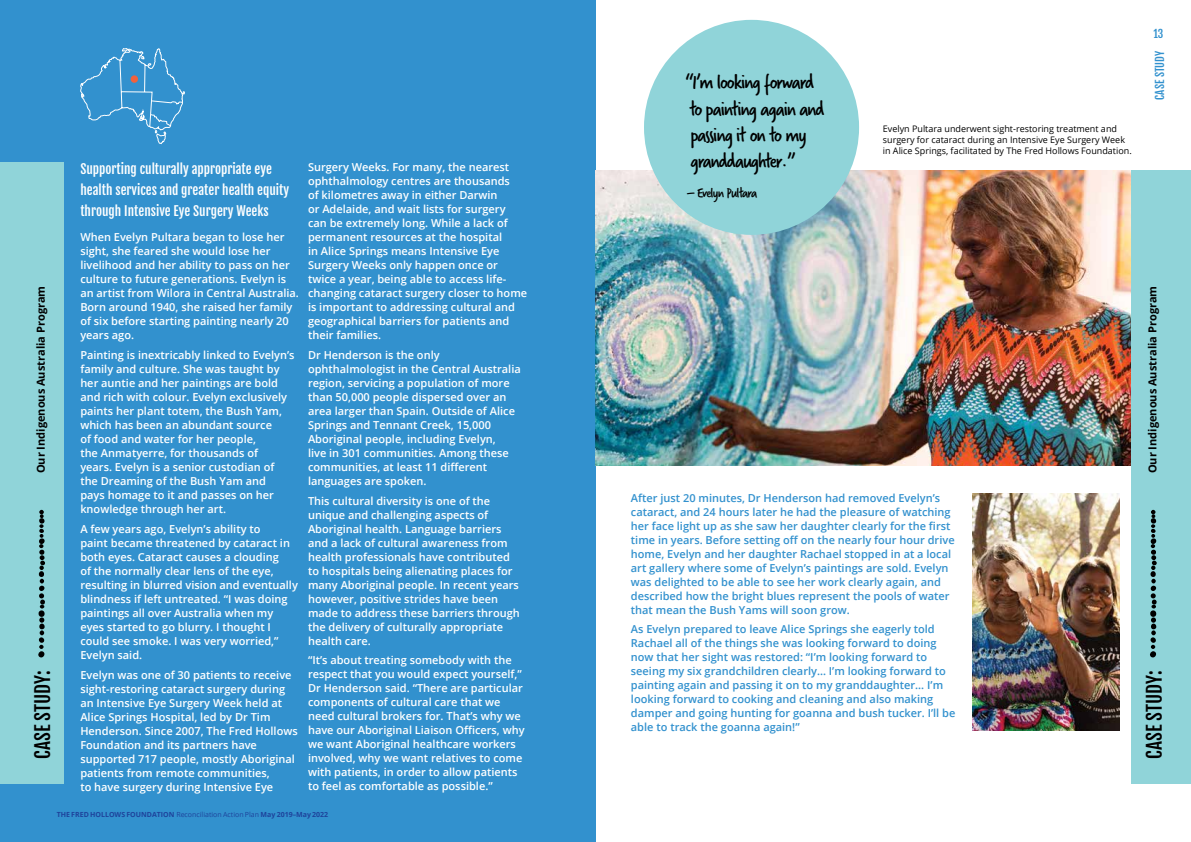
<style>
.page{position:relative;width:1191px;height:842px;background:#fff}
.page>*{position:absolute;margin:0;border:0;box-sizing:border-box;transform-origin:0 0}
.t1{font:22px/26.4px "Verveine";letter-spacing:-.05em;color:#000}
.t2{font:19px "Fjalla One";color:#000}
.t3{font:15px "Verveine";letter-spacing:-.05em;color:#000}
.t4{font:13px/21px "Fjalla One";color:#fff}
.t5{font:600 11px/14px "Open Sans";color:#fff}
.t6{font:600 11px/14px "Open Sans";color:#3291ce}
.t7{font:700 11px "Open Sans";color:#000}
.t8{font:11px "Fjalla One";color:#3291ce}
.t9{font:9px/11px "Open Sans";color:#000}
.t10{font:700 7px "Open Sans";color:#1e439b}
.s1{font-weight:400}
</style>
<div class="page">
<div style="left:0;top:0;width:595px;height:842px;background:#3291ce"></div>
<div style="left:0;top:163px;width:63px;height:621px;background:#90d4d9"></div>
<img style="left:595px;top:171px;width:536px;height:295px">
<svg style="left:38px;top:510px;width:7px;height:148px"></svg>
<svg style="left:80px;top:48px;width:105px;height:97px"></svg>
<div style="left:131px;top:75px;width:7px;height:8px;background:#f1613d;border-radius:50%"></div>
<img style="left:972px;top:493px;width:147px;height:237px">
<div style="left:1131px;top:171px;width:60px;height:613px;background:#90d4d9"></div>
<svg style="left:1150px;top:510px;width:7px;height:148px"></svg>
<div style="left:644px;top:20px;width:215px;height:215px;background:#90d4d9;border-radius:50%"></div>
<p class="t7" style="left:33px;top:473px;width:189px;rotate:-90deg">Our Indigenous Australia Program</p>
<h2 class="t2" style="left:31px;top:759px;width:90px;rotate:-90deg">CASE STUDY:</h2>
<p class="t4" style="left:80px;top:158px;width:210px">Supporting culturally appropriate eye health services and greater health equity through Intensive Eye Surgery Weeks</p>
<p class="t5" style="left:80px;top:230px;width:220px">When Evelyn Pultara began to lose her sight, she feared she would lose her livelihood and her ability to pass on her culture to future generations. Evelyn is an artist from Wilora in Central Australia.<br>Born around 1940, she raised her family of six before starting painting nearly 20 years ago.</p>
<p class="t5" style="left:80px;top:348px;width:216px">Painting is inextricably linked to Evelyn’s family and culture. She was taught by her auntie and her paintings are bold and rich with colour. Evelyn exclusively paints her plant totem, the Bush Yam, which has been an abundant source<br>of food and water for her people,<br>the Anmatyerre, for thousands of<br>years. Evelyn is a senior custodian of the Dreaming of the Bush Yam and<br>pays homage to it and passes on her knowledge through her art.</p>
<p class="t5" style="left:80px;top:522px;width:219px">A few years ago, Evelyn’s ability to<br>paint became threatened by cataract in both eyes. Cataract causes a clouding<br>of the normally clear lens of the eye, resulting in blurred vision and eventually blindness if left untreated. “I was doing paintings all over Australia when my eyes started to go blurry. I thought I could see smoke. I was very worried,” Evelyn said.</p>
<p class="t5" style="left:80px;top:667px;width:219px">Evelyn was one of 30 patients to receive sight-restoring cataract surgery during an Intensive Eye Surgery Week held at Alice Springs Hospital, led by Dr Tim Henderson. Since 2007, The Fred Hollows Foundation and its partners have supported 717 people, mostly Aboriginal patients from remote communities,<br>to have surgery during Intensive Eye</p>
<p class="t5" style="left:308px;top:160px;width:221px">Surgery Weeks. For many, the nearest ophthalmology centres are thousands<br>of kilometres away in either Darwin<br>or Adelaide, and wait lists for surgery<br>can be extremely long. While a lack of permanent resources at the hospital<br>in Alice Springs means Intensive Eye Surgery Weeks only happen once or twice a year, being able to access life&shy;changing cataract surgery closer to home is important to addressing cultural and geographical barriers for patients and their families.</p>
<p class="t5" style="left:308px;top:348px;width:214px">Dr Henderson is the only ophthalmologist in the Central Australia region, servicing a population of more than 50,000 people dispersed over an area larger than Spain. Outside of Alice Springs and Tennant Creek, 15,000<br>Aboriginal people, including Evelyn,<br>live in 301 communities. Among these communities, at least 11 different languages are spoken.</p>
<p class="t5" style="left:308px;top:493px;width:213px">This cultural diversity is one of the unique and challenging aspects of Aboriginal health. Language barriers and a lack of cultural awareness from health professionals have contributed to hospitals being alienating places for many Aboriginal people. In recent years however, positive strides have been made to address these barriers through the delivery of culturally appropriate health care.</p>
<p class="t5" style="left:308px;top:653px;width:218px">“It’s about treating somebody with the respect that you would expect yourself,” Dr Henderson said. “There are particular components of cultural care that we need cultural brokers for. That’s why we have our Aboriginal Liaison Officers, why we want Aboriginal healthcare workers involved, why we want relatives to come with patients, in order to allow patients to feel as comfortable as possible.”</p>
<p class="t10" style="left:57px;top:809px;width:273px">THE FRED HOLLOWS FOUNDATION <span class="s1">Reconciliation Action Plan</span> May 2019–May 2022</p>
<h1 class="t1" style="left:684px;top:69px;width:142px">“I’m looking forward to painting again and passing it on to my granddaughter.”</h1>
<h3 class="t3" style="left:687px;top:182px;width:71px">– Evelyn Pultara</h3>
<p class="t9" style="left:883px;top:123px;width:250px">Evelyn Pultara underwent sight-restoring treatment and surgery for cataract during an Intensive Eye Surgery Week in Alice Springs, facilitated by The Fred Hollows Foundation.</p>
<p class="t8" style="left:1153px;top:27px;width:12px">13</p>
<p class="t8" style="left:1153px;top:100px;width:50px;rotate:-90deg">CASE STUDY</p>
<p class="t6" style="left:631px;top:490px;width:325px">After just 20 minutes, Dr Henderson had removed Evelyn’s cataract, and 24 hours later he had the pleasure of watching her face light up as she saw her daughter clearly for the first time in years. Before setting off on the nearly four hour drive home, Evelyn and her daughter Rachael stopped in at a local art gallery where some of Evelyn’s paintings are sold. Evelyn was delighted to be able to see her work clearly again, and described how the bright blues represent the pools of water that mean the Bush Yams will soon grow.</p>
<p class="t6" style="left:631px;top:622px;width:326px">As Evelyn prepared to leave Alice Springs she eagerly told Rachael all of the things she was looking forward to doing now that her sight was restored: “I’m looking forward to seeing my six grandchildren clearly… I’m looking forward to painting again and passing it on to my granddaughter… I’m looking forward to cooking and cleaning and also making damper and going hunting for goanna and bush tucker. I’ll be able to track the goanna again!”</p>
<p class="t7" style="left:1144px;top:473px;width:189px;rotate:-90deg">Our Indigenous Australia Program</p>
<h2 class="t2" style="left:1142px;top:759px;width:90px;rotate:-90deg">CASE STUDY:</h2>
</div>
